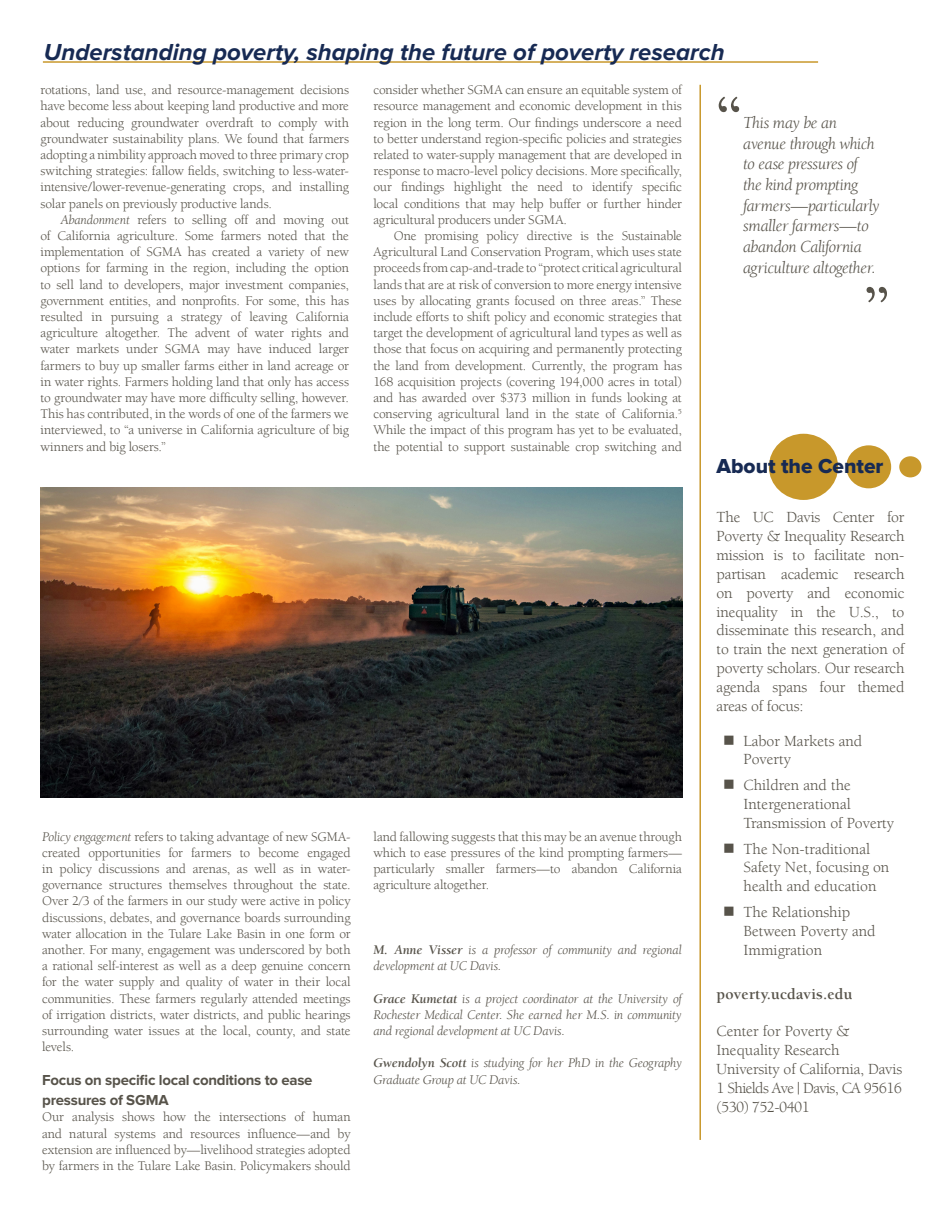
<style>
.page{position:relative;width:945px;height:1215px;background:#fff}
.page>*{position:absolute;margin:0;border:0;box-sizing:border-box;transform-origin:0 0}
.body_text__no_indent{font:700 61.5px "Berkeley UC Davis";color:#57534a}
.body_text__no_indent-2{font:italic 700 24px "Proxima Nova";color:#172a53}
.subhead{font:21px "Proxima Nova Extrabld";color:#172a53}
.body_text__indent{font:italic 17.25px/20.7px "Berkeley UC Davis";letter-spacing:-.025em;color:#57534a}
.sidebar_futura_text{font:15.75px/18.9px "Berkeley UC Davis";color:#57534a}
.sidebar_futura_text-2{font:700 15.75px "Berkeley UC Davis";letter-spacing:.01em;color:#57534a}
.sidebar_futura_text-3{font:15.75px "Berkeley UC Davis";letter-spacing:-.04em;color:#57534a}
.body_text__no_indent-3{font:700 15px/19.8px "Proxima Nova";letter-spacing:-.015em;color:#57534a}
.body_text__no_indent-4{font:13.5px/16.2px "Berkeley UC Davis";letter-spacing:-.01em;color:#57534a;text-align:justify}
.body_text__no_indent-5{font:italic 13.5px/16.2px "Berkeley UC Davis";letter-spacing:-.015em;color:#57534a}
.s1{font-style:italic}
.s2{font-weight:700}
</style>
<div class="page">
<div style="left:769px;top:434px;width:69px;height:66px;background:#c8982b;border-radius:50%"></div>
<div style="left:846px;top:445px;width:45px;height:43px;background:#c8982b;border-radius:50%"></div>
<div style="left:899px;top:456px;width:22px;height:21px;background:#c8982b;border-radius:50%"></div>
<hr style="left:43px;top:61px;width:775px;height:2px;background:#c8982b">
<hr style="left:699px;top:85px;width:2px;height:1055px;background:#c8982b">
<img style="left:40px;top:488px;width:642px;height:309px">
<p class="body_text__no_indent-2" style="left:44px;top:39px;width:682px">Understanding poverty, shaping the future of poverty research</p>
<p class="body_text__no_indent-4" style="left:40px;top:82px;width:310px">rotations, land use, and resource-management decisions have become less about keeping land productive and more about reducing groundwater overdraft to comply with groundwater sustainability plans. We found that farmers adopting a nimbility approach moved to three primary crop switching strategies: fallow fields, switching to less-water&shy;intensive/lower-revenue-generating crops, and installing solar panels on previously productive lands.</p>
<p class="body_text__no_indent-4" style="left:40px;top:211px;width:310px;text-indent:20px"><span class="s1">Abandonment</span> refers to selling off and moving out of California agriculture. Some farmers noted that the implementation of SGMA has created a variety of new options for farming in the region, including the option to sell land to developers, major investment companies, government entities, and nonprofits. For some, this has resulted in pursuing a strategy of leaving California agriculture altogether. The advent of water rights and water markets under SGMA may have induced larger farmers to buy up smaller farms either in land acreage or in water rights. Farmers holding land that only has access to groundwater may have more difficulty selling, however.<br>This has contributed, in the words of one of the farmers we interviewed, to “a universe in California agriculture of big winners and big losers.”</p>
<p class="body_text__no_indent-4" style="left:373px;top:82px;width:310px">consider whether SGMA can ensure an equitable system of resource management and economic development in this region in the long term. Our findings underscore a need to better understand region-specific policies and strategies related to water-supply management that are developed in response to macro-level policy decisions. More specifically, our findings highlight the need to identify specific local conditions that may help buffer or further hinder agricultural producers under SGMA.</p>
<p class="body_text__no_indent-4" style="left:373px;top:227px;width:310px;text-indent:20px">One promising policy directive is the Sustainable Agricultural Land Conservation Program, which uses state proceeds from cap-and-trade to “protect critical agricultural lands that are at risk of conversion to more energy intensive uses by allocating grants focused on three areas.” These include efforts to shift policy and economic strategies that target the development of agricultural land types as well as those that focus on acquiring and permanently protecting the land from development. Currently, the program has 168 acquisition projects (covering 194,000 acres in total) and has awarded over $373 million in funds looking at conserving agricultural land in the state of California.<sup>5<br></sup>While the impact of this program has yet to be evaluated, the potential to support sustainable crop switching and</p>
<p class="body_text__no_indent-4" style="left:42px;top:828px;width:310px"><span class="s1">Policy engagement</span> refers to taking advantage of new SGMA&shy;created opportunities for farmers to become engaged in policy discussions and arenas, as well as in water&shy;governance structures themselves throughout the state.<br>Over 2⁄3 of the farmers in our study were active in policy discussions, debates, and governance boards surrounding water allocation in the Tulare Lake Basin in one form or another. For many, engagement was underscored by both a rational self-interest as well as a deep genuine concern for the water supply and quality of water in their local communities. These farmers regularly attended meetings of irrigation districts, water districts, and public hearings surrounding water issues at the local, county, and state levels.</p>
<p class="body_text__no_indent-3" style="left:42px;top:1071px;width:272px">Focus on specific local conditions to ease pressures of SGMA</p>
<p class="body_text__no_indent-4" style="left:42px;top:1109px;width:310px">Our analysis shows how the intersections of human and natural systems and resources influence—and by extension are influenced by—livelihood strategies adopted by farmers in the Tulare Lake Basin. Policymakers should</p>
<p class="body_text__no_indent-4" style="left:373px;top:828px;width:310px">land fallowing suggests that this may be an avenue through which to ease pressures of the kind prompting farmers— particularly smaller farmers—to abandon California agriculture altogether.</p>
<p class="body_text__no_indent-5" style="left:373px;top:942px;width:310px"><span class="s2">M. Anne Visser</span> is a professor of community and regional development at UC Davis.</p>
<p class="body_text__no_indent-5" style="left:373px;top:990px;width:310px;text-align:justify"><span class="s2">Grace Kumetat</span> is a project coordinator at the University of Rochester Medical Center. She earned her M.S. in community and regional development at UC Davis.</p>
<p class="body_text__no_indent-5" style="left:373px;top:1055px;width:310px"><span class="s2">Gwendolyn Scott</span> is studying for her PhD in the Geography<br>Graduate Group at UC Davis.</p>
<p class="body_text__no_indent" style="left:715px;top:81px;width:29px">“</p>
<p class="body_text__indent" style="left:743px;top:112px;width:138px">This may be an avenue through which to ease pressures of the kind prompting farmers—particularly smaller farmers—to abandon California agriculture altogether.</p>
<p class="body_text__no_indent" style="left:863px;top:271px;width:29px">”</p>
<p class="subhead" style="left:717px;top:454px;width:168px">About the Center</p>
<p class="sidebar_futura_text" style="left:717px;top:507px;width:189px;text-align:justify">The UC Davis Center for Poverty &amp; Inequality Research mission is to facilitate non&shy;partisan academic research on poverty and economic inequality in the U.S., to disseminate this research, and to train the next generation of poverty scholars. Our research agenda spans four themed areas of focus:</p>
<p class="sidebar_futura_text" style="left:744px;top:731px;width:120px;text-indent:-20px">■ Labor Markets and<br>Poverty</p>
<p class="sidebar_futura_text" style="left:744px;top:776px;width:152px;text-indent:-20px">■ Children and the<br>Intergenerational<br>Transmission of Poverty</p>
<p class="sidebar_futura_text" style="left:744px;top:839px;width:147px;text-indent:-20px">■ The Non-traditional<br>Safety Net, focusing on health and education</p>
<p class="sidebar_futura_text" style="left:744px;top:902px;width:134px;text-indent:-20px">■ The Relationship<br>Between Poverty and<br>Immigration</p>
<p class="sidebar_futura_text-2" style="left:717px;top:985px;width:137px">poverty.ucdavis.edu</p>
<p class="sidebar_futura_text" style="left:717px;top:1022px;width:134px">Center for Poverty &amp;<br>Inequality Research</p>
<p class="sidebar_futura_text" style="left:717px;top:1059px;width:187px">University of California, Davis<br>1 Shields Ave | Davis, CA 95616</p>
<p class="sidebar_futura_text-3" style="left:717px;top:1098px;width:95px">(530) 752-0401</p>
</div>
